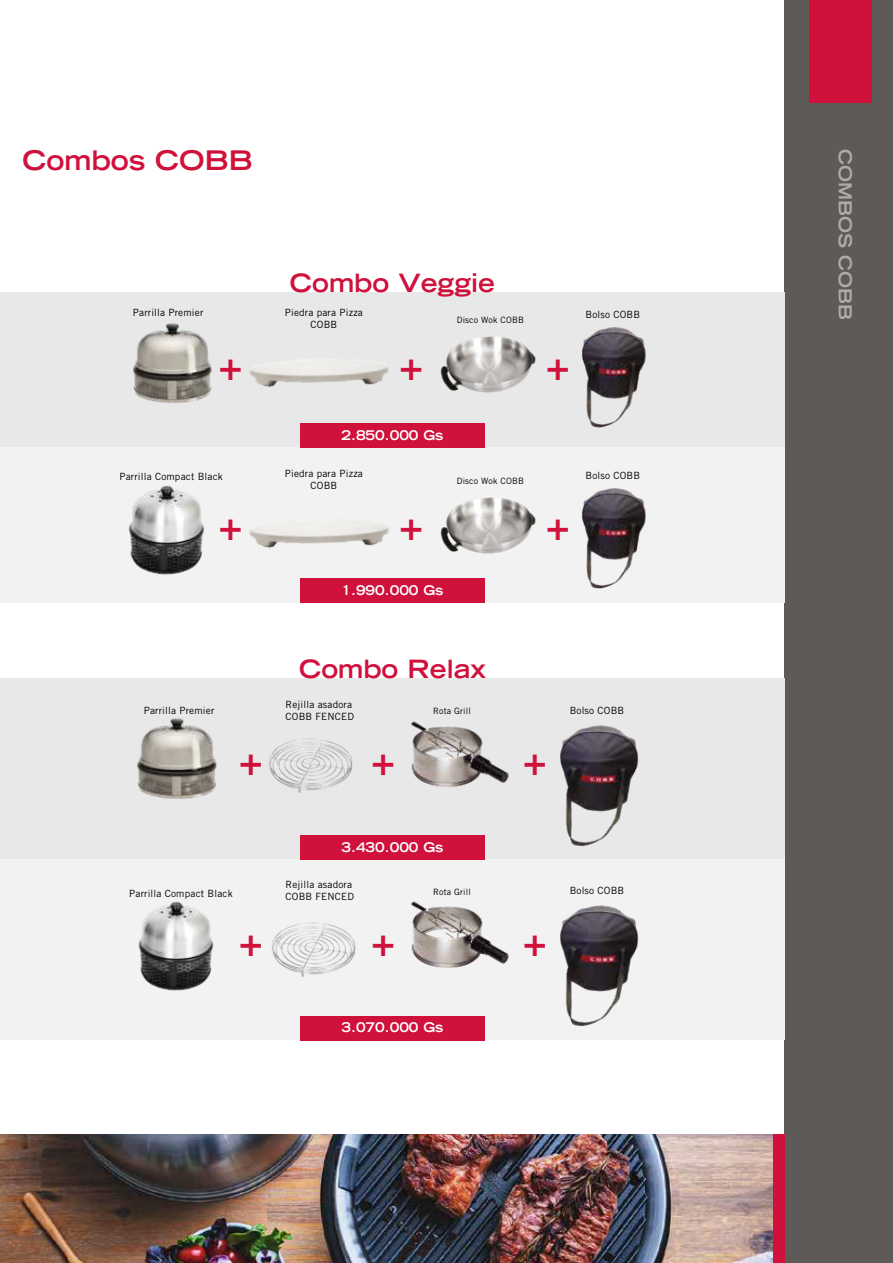
<style>
.page{position:relative;width:893px;height:1263px;background:#fff}
.page>*{position:absolute;margin:0;border:0;box-sizing:border-box;transform-origin:0 0}
.t1{font:700 expanded 40.35px "Trade Gothic LT Std";color:#cf113c}
.t2{font:700 expanded 27px "Trade Gothic LT Std";color:#cf113c}
.t3{font:700 expanded 25.2px "Trade Gothic LT Std";color:#cf113c}
.t4{font:700 expanded 18px "Trade Gothic LT Std";color:#fff}
.t5{font:700 expanded 13.35px "Trade Gothic LT Std";color:#fff}
.t6{font:9.9px/12px "Trade Gothic LT Std";letter-spacing:.02em;color:#000}
.t7{font:8.7px "Trade Gothic LT Std";letter-spacing:.02em;color:#000}
</style>
<div class="page">
<div style="left:785px;top:0;width:108px;height:1263px;background:#5d5a58"></div>
<div style="left:810px;top:0;width:62px;height:102px;background:#cf113c"></div>
<div style="left:772px;top:1134px;width:13px;height:129px;background:#cf113c"></div>
<img style="left:0;top:1134px;width:772px;height:129px">
<div style="left:0;top:292px;width:785px;height:156px;background:#e8e8e8"></div>
<img style="left:249px;top:360px;width:140px;height:28px">
<div style="left:0;top:859px;width:785px;height:181px;background:#f2f2f2"></div>
<div style="left:0;top:448px;width:785px;height:155px;background:#f2f2f2"></div>
<div style="left:0;top:678px;width:785px;height:181px;background:#e8e8e8"></div>
<img style="left:137px;top:718px;width:80px;height:81px">
<img style="left:128px;top:485px;width:76px;height:90px">
<div style="left:300px;top:423px;width:185px;height:25px;background:#cf113c"></div>
<img style="left:582px;top:327px;width:64px;height:101px">
<img style="left:133px;top:323px;width:79px;height:80px">
<img style="left:560px;top:725px;width:79px;height:121px">
<div style="left:300px;top:835px;width:185px;height:25px;background:#cf113c"></div>
<div style="left:300px;top:1016px;width:185px;height:24px;background:#cf113c"></div>
<div style="left:300px;top:579px;width:185px;height:24px;background:#cf113c"></div>
<img style="left:138px;top:901px;width:75px;height:90px">
<img style="left:411px;top:721px;width:98px;height:66px">
<img style="left:560px;top:905px;width:79px;height:121px">
<img style="left:411px;top:901px;width:98px;height:67px">
<img style="left:440px;top:336px;width:96px;height:57px">
<img style="left:249px;top:520px;width:170px;height:59px">
<img style="left:582px;top:488px;width:64px;height:101px">
<img style="left:440px;top:497px;width:96px;height:57px">
<img style="left:269px;top:738px;width:84px;height:55px">
<img style="left:272px;top:922px;width:84px;height:55px">
<h2 class="t2" style="left:22px;top:143px;width:232px">Combos COBB</h2>
<p class="t6" style="left:133px;top:306px;width:72px">Parrilla Premier</p>
<h3 class="t3" style="left:290px;top:267px;width:207px">Combo Veggie</h3>
<p class="t6" style="left:285px;top:307px;width:80px;text-align:center">Piedra para Pizza<br>COBB</p>
<p class="t7" style="left:457px;top:314px;width:69px">Disco Wok COBB</p>
<h1 class="t1" style="left:219px;top:339px;width:26px">+</h1>
<h1 class="t1" style="left:546px;top:339px;width:26px">+</h1>
<h1 class="t1" style="left:399px;top:339px;width:26px">+</h1>
<p class="t6" style="left:585px;top:308px;width:56px">Bolso COBB</p>
<h3 class="t5" style="left:342px;top:426px;width:103px">2.850.000 Gs</h3>
<p class="t6" style="left:119px;top:471px;width:105px">Parrilla Compact Black</p>
<p class="t6" style="left:285px;top:468px;width:80px">Piedra para Pizza</p>
<p class="t6" style="left:585px;top:469px;width:56px">Bolso COBB</p>
<p class="t6" style="left:311px;top:479px;width:28px">COBB</p>
<p class="t7" style="left:457px;top:475px;width:69px">Disco Wok COBB</p>
<h1 class="t1" style="left:219px;top:499px;width:26px">+</h1>
<h1 class="t1" style="left:399px;top:499px;width:26px">+</h1>
<h1 class="t1" style="left:546px;top:499px;width:26px">+</h1>
<h3 class="t5" style="left:342px;top:582px;width:103px">1.990.000 Gs</h3>
<h3 class="t3" style="left:299px;top:653px;width:188px">Combo Relax</h3>
<p class="t6" style="left:144px;top:704px;width:72px">Parrilla Premier</p>
<p class="t6" style="left:286px;top:698px;width:70px">Rejilla asadora<br>COBB FENCED</p>
<h1 class="t1" style="left:239px;top:734px;width:26px">+</h1>
<p class="t7" style="left:433px;top:706px;width:39px">Rota Grill</p>
<h1 class="t1" style="left:371px;top:734px;width:26px">+</h1>
<h1 class="t1" style="left:523px;top:734px;width:26px">+</h1>
<p class="t6" style="left:570px;top:704px;width:56px">Bolso COBB</p>
<h3 class="t5" style="left:342px;top:838px;width:103px">3.430.000 Gs</h3>
<p class="t6" style="left:129px;top:887px;width:105px">Parrilla Compact Black</p>
<h1 class="t1" style="left:239px;top:915px;width:26px">+</h1>
<p class="t6" style="left:286px;top:878px;width:70px">Rejilla asadora<br>COBB FENCED</p>
<p class="t6" style="left:570px;top:884px;width:56px">Bolso COBB</p>
<h1 class="t1" style="left:371px;top:915px;width:26px">+</h1>
<h1 class="t1" style="left:523px;top:915px;width:26px">+</h1>
<p class="t7" style="left:433px;top:886px;width:39px">Rota Grill</p>
<h3 class="t5" style="left:342px;top:1019px;width:103px">3.070.000 Gs</h3>
<h3 class="t4" style="left:857px;top:149px;width:172px;rotate:90deg">COMBOS COBB</h3>
</div>
